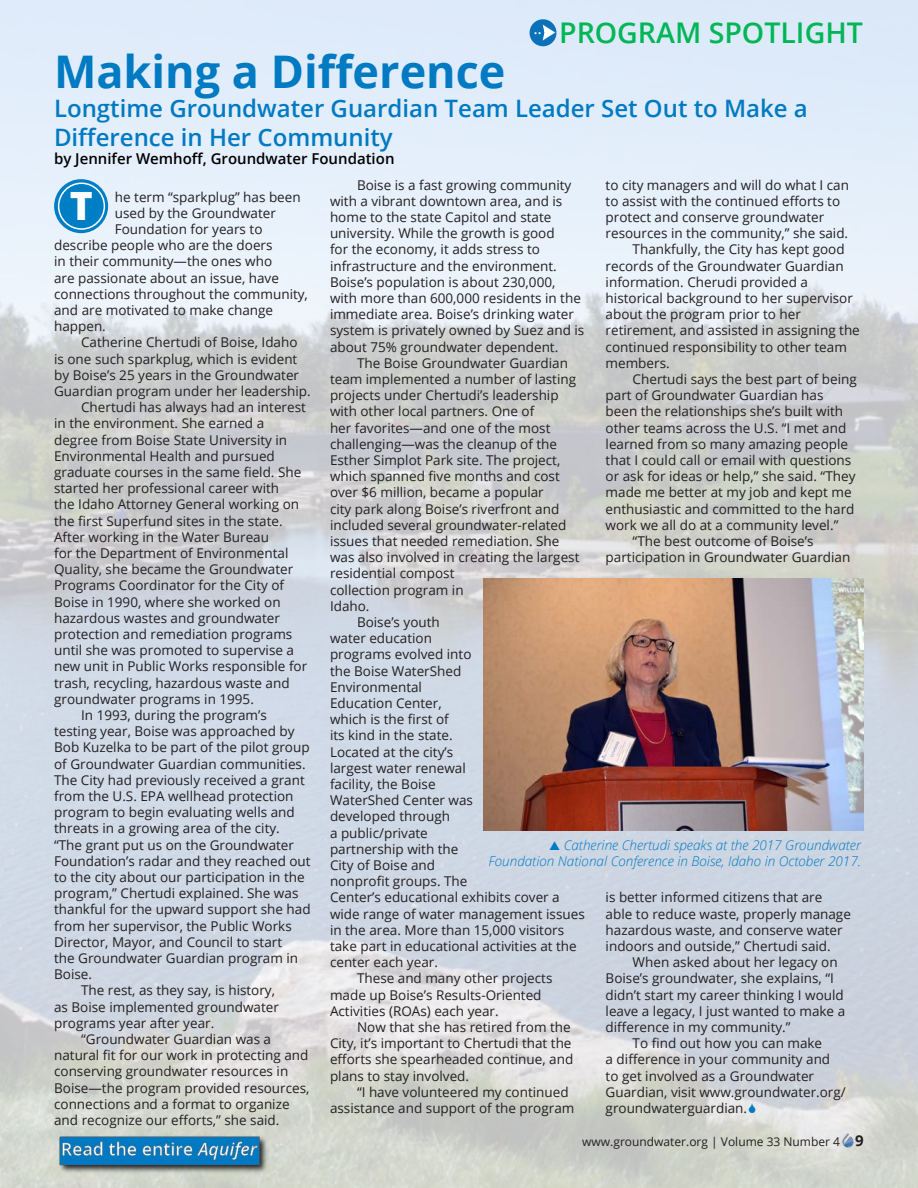
<style>
.page{position:relative;width:918px;height:1188px;background:#fff}
.page>*{position:absolute;margin:0;border:0;box-sizing:border-box;transform-origin:0 0}
.Headline{font:700 45px "Open Sans";color:#007ac2}
.t1{font:800 39px "Open Sans";color:#fff}
.Subhead{font:600 28.5px "Open Sans";color:#00b657}
.Subhead-2{font:600 24px "Open Sans";color:#007ac2}
.Byline{font:600 15px "Open Sans";color:#000}
.t2{font:600 13.8px "Open Sans";color:#fff}
.Paragraph_text{font:13.5px/16.2px "Open Sans";color:#231f20}
.t3{font:italic 300 13.5px/16.2px "Open Sans";color:#007ac2;text-align:right}
.t4{font:12px "Open Sans";color:#231f20}
.s1{font-weight:700;font-size:15px}
</style>
<div class="page">
<img style="left:0;top:0;width:918px;height:1188px">
<div style="left:530px;top:19px;width:26px;height:27px;background:#0b72ba;border-radius:50%"></div>
<svg style="left:843px;top:1134px;width:10px;height:13px"></svg>
<img style="left:484px;top:578px;width:380px;height:253px">
<div style="left:54px;top:179px;width:54px;height:54px;background:#007ec5;border-radius:50%"></div>
<div style="left:58px;top:183px;width:47px;height:47px;border:2px solid #fff;border-radius:50%"></div>
<img style="left:57px;top:1133px;width:212px;height:42px">
<svg style="left:552px;top:24px;width:4px;height:19px"></svg>
<svg style="left:550px;top:841px;width:10px;height:9px"></svg>
<svg style="left:749px;top:1103px;width:7px;height:10px"></svg>
<p class="t2" style="left:534px;top:19px;width:9px">..</p>
<p class="Subhead" style="left:559px;top:13px;width:305px">PROGRAM SPOTLIGHT</p>
<p class="Headline" style="left:54px;top:40px;width:453px">Making a Difference</p>
<p class="Subhead-2" style="left:54px;top:92px;width:755px">Longtime Groundwater Guardian Team Leader Set Out to Make a</p>
<p class="Subhead-2" style="left:54px;top:121px;width:340px">Difference in Her Community</p>
<p class="Byline" style="left:54px;top:148px;width:342px">by Jennifer Wemhoff, Groundwater Foundation</p>
<p class="Paragraph_text" style="left:115px;top:188px;width:187px">he term “sparkplug” has been</p>
<p class="Paragraph_text" style="left:115px;top:204px;width:163px">used by the Groundwater</p>
<p class="Paragraph_text" style="left:115px;top:221px;width:149px">Foundation for years to</p>
<p class="Paragraph_text" style="left:54px;top:237px;width:220px">describe people who are the doers</p>
<p class="Paragraph_text" style="left:54px;top:253px;width:220px">in their community—the ones who</p>
<p class="Paragraph_text" style="left:54px;top:269px;width:226px">are passionate about an issue, have</p>
<p class="Paragraph_text" style="left:54px;top:285px;width:255px">connections throughout the community,</p>
<p class="Paragraph_text" style="left:54px;top:302px;width:221px">and are motivated to make change</p>
<p class="Paragraph_text" style="left:54px;top:318px;width:53px">happen.</p>
<p class="Paragraph_text" style="left:54px;top:334px;width:258px;text-indent:27px">Catherine Chertudi of Boise, Idaho<br>is one such sparkplug, which is evident by Boise’s 25 years in the Groundwater Guardian program under her leadership.</p>
<p class="Paragraph_text" style="left:54px;top:399px;width:255px;text-indent:27px">Chertudi has always had an interest in the environment. She earned a degree from Boise State University in Environmental Health and pursued graduate courses in the same field. She started her professional career with<br>the Idaho Attorney General working on the first Superfund sites in the state.<br>After working in the Water Bureau<br>for the Department of Environmental Quality, she became the Groundwater Programs Coordinator for the City of Boise in 1990, where she worked on hazardous wastes and groundwater protection and remediation programs until she was promoted to supervise a new unit in Public Works responsible for trash, recycling, hazardous waste and groundwater programs in 1995.</p>
<p class="Paragraph_text" style="left:54px;top:707px;width:258px;text-indent:27px">In 1993, during the program’s testing year, Boise was approached by Bob Kuzelka to be part of the pilot group of Groundwater Guardian communities.<br>The City had previously received a grant from the U.S. EPA wellhead protection program to begin evaluating wells and threats in a growing area of the city. “The grant put us on the Groundwater Foundation’s radar and they reached out to the city about our participation in the program,” Chertudi explained. She was thankful for the upward support she had from her supervisor, the Public Works Director, Mayor, and Council to start<br>the Groundwater Guardian program in Boise.</p>
<p class="Paragraph_text" style="left:54px;top:982px;width:226px;text-indent:27px">The rest, as they say, is history, as Boise implemented groundwater programs year after year.</p>
<p class="Paragraph_text" style="left:54px;top:1031px;width:257px;text-indent:27px">“Groundwater Guardian was a natural fit for our work in protecting and conserving groundwater resources in Boise—the program provided resources, connections and a format to organize and recognize our efforts,” she said.</p>
<p class="t1" style="left:70px;top:177px;width:25px">T</p>
<p class="Paragraph_text" style="left:606px;top:176px;width:245px">to city managers and will do what I can to assist with the continued efforts to protect and conserve groundwater resources in the community,” she said.</p>
<p class="Paragraph_text" style="left:606px;top:241px;width:256px;text-indent:27px">Thankfully, the City has kept good records of the Groundwater Guardian information. Cherudi provided a historical background to her supervisor about the program prior to her retirement, and assisted in assigning the continued responsibility to other team members.</p>
<p class="Paragraph_text" style="left:606px;top:371px;width:253px;text-indent:27px">Chertudi says the best part of being part of Groundwater Guardian has been the relationships she’s built with other teams across the U.S. “I met and learned from so many amazing people that I could call or email with questions or ask for ideas or help,” she said. “They made me better at my job and kept me enthusiastic and committed to the hard work we all do at a community level.”</p>
<p class="Paragraph_text" style="left:606px;top:533px;width:246px;text-indent:27px">“The best outcome of Boise’s participation in Groundwater Guardian</p>
<p class="Paragraph_text" style="left:330px;top:176px;width:256px;text-indent:27px">Boise is a fast growing community with a vibrant downtown area, and is home to the state Capitol and state university. While the growth is good<br>for the economy, it adds stress to infrastructure and the environment.<br>Boise’s population is about 230,000, with more than 600,000 residents in the immediate area. Boise’s drinking water system is privately owned by Suez and is about 75% groundwater dependent.</p>
<p class="Paragraph_text" style="left:330px;top:354px;width:251px;text-indent:27px">The Boise Groundwater Guardian team implemented a number of lasting projects under Chertudi’s leadership with other local partners. One of<br>her favorites—and one of the most challenging—was the cleanup of the<br>Esther Simplot Park site. The project, which spanned five months and cost over $6 million, became a popular<br>city park along Boise’s riverfront and included several groundwater-related issues that needed remediation. She was also involved in creating the largest residential compost<br>collection program in<br>Idaho.</p>
<p class="Paragraph_text" style="left:330px;top:614px;width:256px;text-indent:27px">Boise’s youth<br>water education<br>programs evolved into<br>the Boise WaterShed<br>Environmental<br>Education Center,<br>which is the first of<br>its kind in the state.<br>Located at the city’s<br>largest water renewal<br>facility, the Boise<br>WaterShed Center was<br>developed through<br>a public/private<br>partnership with the<br>City of Boise and<br>nonprofit groups. The<br>Center’s educational exhibits cover a wide range of water management issues in the area. More than 15,000 visitors take part in educational activities at the center each year.</p>
<p class="Paragraph_text" style="left:330px;top:970px;width:224px;text-indent:27px">These and many other projects made up Boise’s Results-Oriented<br>Activities (ROAs) each year.</p>
<p class="Paragraph_text" style="left:330px;top:1019px;width:245px;text-indent:27px">Now that she has retired from the City, it’s important to Chertudi that the efforts she spearheaded continue, and plans to stay involved.</p>
<p class="Paragraph_text" style="left:330px;top:1083px;width:246px;text-indent:27px">“I have volunteered my continued assistance and support of the program</p>
<p class="t3" style="left:488px;top:836px;width:374px">Catherine Chertudi speaks at the 2017 Groundwater<br>Foundation National Conference in Boise, Idaho in October 2017.</p>
<p class="Paragraph_text" style="left:606px;top:889px;width:247px">is better informed citizens that are able to reduce waste, properly manage hazardous waste, and conserve water indoors and outside,” Chertudi said.</p>
<p class="Paragraph_text" style="left:606px;top:954px;width:241px;text-indent:27px">When asked about her legacy on Boise’s groundwater, she explains, “I didn’t start my career thinking I would leave a legacy, I just wanted to make a difference in my community.”</p>
<p class="Paragraph_text" style="left:606px;top:1035px;width:242px;text-indent:27px">To find out how you can make<br>a difference in your community and to get involved as a Groundwater<br>Guardian, visit www.groundwater.org/ groundwaterguardian.</p>
<p class="t4" style="left:582px;top:1134px;width:283px">www.groundwater.org | Volume 33 Number 4 <span class="s1">9</span></p>
</div>
